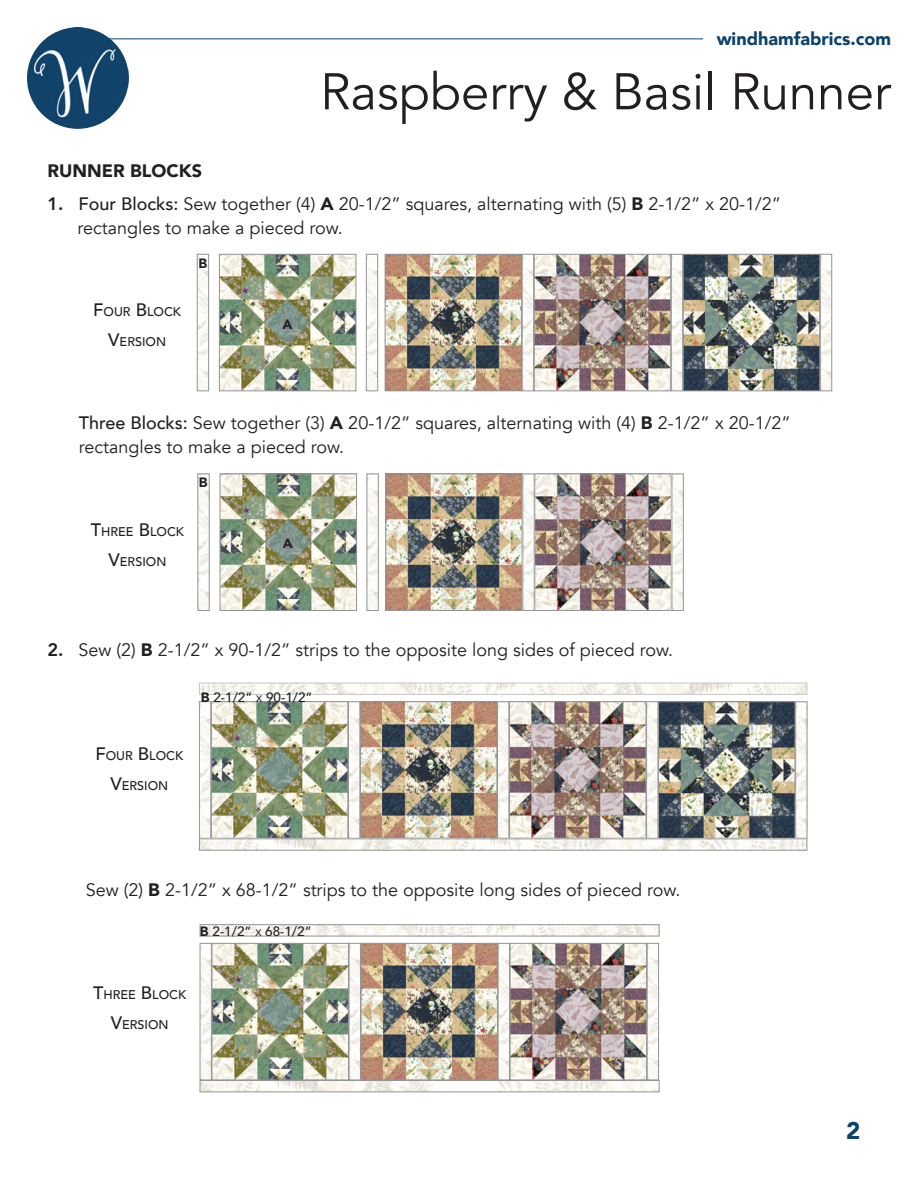
<style>
.page{position:relative;width:918px;height:1188px;background:#fff}
.page>*{position:absolute;margin:0;border:0;box-sizing:border-box;transform-origin:0 0}
.t1{font:51px "Avenir";color:#231f20}
.t2{font:900 24px "Avenir";color:#0d426a}
.t3{font:18px/24px "Avenir";color:#231f20}
.t4{font:900 18px "Avenir";color:#0d426a}
.t5{font:900 18px "Avenir";color:#231f20}
.t6{font:500 13.5px "Avenir";color:#231f20}
.t7{font:900 13.5px "Avenir";color:#231f20}
.t8{font:500 12.6px "Avenir";color:#231f20}
.s1{font-weight:800}
.s2{font-weight:500}
.s3{font-weight:900}
.s4{font-size:18px}
.s5{font-size:9.45px}
</style>
<div class="page">
<img style="left:27px;top:27px;width:102px;height:102px;border-radius:51px">
<hr style="left:109px;top:39px;width:594px;height:1px;background:#0d426a">
<img style="left:221px;top:256px;width:133px;height:133px">
<div style="left:219px;top:254px;width:137px;height:137px;border:1px solid #939598"></div>
<img style="left:387px;top:256px;width:443px;height:133px">
<div style="left:385px;top:254px;width:137px;height:137px;border:1px solid #939598"></div>
<div style="left:534px;top:254px;width:137px;height:137px;border:1px solid #939598"></div>
<div style="left:683px;top:254px;width:137px;height:137px;border:1px solid #939598"></div>
<img style="left:368px;top:257px;width:8px;height:132px">
<div style="left:366px;top:254px;width:12px;height:137px;border:1px solid #939598"></div>
<div style="left:522px;top:254px;width:12px;height:137px;border:1px solid #939598"></div>
<div style="left:671px;top:254px;width:12px;height:137px;border:1px solid #939598"></div>
<img style="left:199px;top:257px;width:8px;height:132px">
<div style="left:197px;top:254px;width:12px;height:137px;border:1px solid #939598"></div>
<div style="left:820px;top:254px;width:12px;height:137px;border:1px solid #939598"></div>
<div style="left:281px;top:314px;width:14px;height:17px;border:2px solid #939598"></div>
<img style="left:222px;top:476px;width:133px;height:133px">
<div style="left:220px;top:474px;width:137px;height:137px;border:1px solid #939598"></div>
<img style="left:387px;top:476px;width:295px;height:133px">
<div style="left:385px;top:474px;width:138px;height:137px;border:1px solid #939598"></div>
<div style="left:535px;top:474px;width:137px;height:137px;border:1px solid #939598"></div>
<img style="left:369px;top:477px;width:8px;height:132px">
<div style="left:367px;top:474px;width:12px;height:137px;border:1px solid #939598"></div>
<div style="left:523px;top:474px;width:12px;height:137px;border:1px solid #939598"></div>
<div style="left:672px;top:474px;width:12px;height:137px;border:1px solid #939598"></div>
<img style="left:200px;top:477px;width:8px;height:132px">
<div style="left:198px;top:474px;width:12px;height:137px;border:1px solid #939598"></div>
<div style="left:281px;top:533px;width:14px;height:18px;border:2px solid #939598"></div>
<img style="left:201px;top:703px;width:604px;height:146px">
<div style="left:211px;top:701px;width:137px;height:138px;border:1px solid #939598"></div>
<div style="left:360px;top:701px;width:137px;height:138px;border:1px solid #939598"></div>
<div style="left:509px;top:701px;width:137px;height:138px;border:1px solid #939598"></div>
<div style="left:658px;top:701px;width:137px;height:138px;border:1px solid #939598"></div>
<div style="left:348px;top:701px;width:12px;height:138px;border:1px solid #939598"></div>
<div style="left:497px;top:701px;width:12px;height:138px;border:1px solid #939598"></div>
<div style="left:646px;top:701px;width:12px;height:138px;border:1px solid #939598"></div>
<div style="left:199px;top:701px;width:12px;height:138px;border:1px solid #939598"></div>
<div style="left:795px;top:701px;width:12px;height:138px;border:1px solid #939598"></div>
<div style="left:199px;top:839px;width:310px;height:12px;border:1px solid #939598"></div>
<div style="left:508px;top:839px;width:299px;height:12px;border:1px solid #939598"></div>
<img style="left:201px;top:685px;width:604px;height:8px">
<div style="left:498px;top:683px;width:309px;height:12px;border:1px solid #c7c8ca"></div>
<div style="left:199px;top:683px;width:299px;height:12px;border:1px solid #c7c8ca"></div>
<img style="left:202px;top:945px;width:294px;height:133px">
<div style="left:212px;top:943px;width:137px;height:137px;border:1px solid #939598"></div>
<div style="left:361px;top:943px;width:137px;height:137px;border:1px solid #939598"></div>
<img style="left:498px;top:945px;width:159px;height:145px">
<div style="left:510px;top:943px;width:137px;height:137px;border:1px solid #939598"></div>
<div style="left:349px;top:943px;width:12px;height:137px;border:1px solid #939598"></div>
<div style="left:498px;top:943px;width:12px;height:137px;border:1px solid #939598"></div>
<div style="left:647px;top:943px;width:12px;height:137px;border:1px solid #939598"></div>
<div style="left:200px;top:943px;width:12px;height:137px;border:1px solid #939598"></div>
<img style="left:202px;top:1082px;width:230px;height:8px">
<div style="left:200px;top:1080px;width:234px;height:12px;border:1px solid #939598"></div>
<div style="left:433px;top:1080px;width:226px;height:12px;border:1px solid #939598"></div>
<img style="left:202px;top:926px;width:455px;height:8px">
<div style="left:498px;top:924px;width:161px;height:12px;border:1px solid #939598"></div>
<div style="left:200px;top:924px;width:299px;height:12px;border:1px solid #939598"></div>
<p class="t4" style="left:717px;top:23px;width:176px">windhamfabrics.com</p>
<h1 class="t1" style="left:320px;top:61px;width:572px">Raspberry &amp; Basil Runner</h1>
<p class="t5" style="left:47px;top:155px;width:156px">RUNNER BLOCKS</p>
<p class="t3" style="left:77px;top:192px;width:705px;text-indent:-30px"><span class="s1">1.</span> <span class="s2">Four Blocks:</span> Sew together (4) <span class="s3">A</span> 20-1/2” squares, alternating with (5) <span class="s3">B</span> 2-1/2” x 20-1/2” rectangles to make a pieced row.</p>
<p class="t8" style="left:93px;top:301px;width:89px"><span class="s4">F</span>OUR <span class="s4">B</span>LOCK</p>
<p class="t8" style="left:108px;top:331px;width:59px"><span class="s4">V</span>ERSION</p>
<p class="t7" style="left:198px;top:251px;width:10px">B</p>
<p class="t7" style="left:282px;top:313px;width:12px">A</p>
<p class="t3" style="left:79px;top:412px;width:713px"><span class="s2">Three Blocks:</span> Sew together (3) <span class="s3">A</span> 20-1/2” squares, alternating with (4) <span class="s3">B</span> 2-1/2” x 20-1/2” rectangles to make a pieced row.</p>
<p class="t8" style="left:91px;top:521px;width:95px"><span class="s4">T</span>HREE <span class="s4">B</span>LOCK</p>
<p class="t8" style="left:109px;top:551px;width:59px"><span class="s4">V</span>ERSION</p>
<p class="t7" style="left:199px;top:471px;width:10px">B</p>
<p class="t7" style="left:283px;top:532px;width:12px">A</p>
<p class="t3" style="left:47px;top:638px;width:627px"><span class="s1">2.</span> Sew (2) <span class="s3">B</span> 2-1/2” x 90-1/2” strips to the opposite long sides of pieced row.</p>
<p class="t8" style="left:95px;top:744px;width:89px"><span class="s4">F</span>OUR <span class="s4">B</span>LOCK</p>
<p class="t8" style="left:110px;top:774px;width:59px"><span class="s4">V</span>ERSION</p>
<p class="t6" style="left:201px;top:685px;width:113px"><span class="s3">B</span> 2-1/2” <span class="s5">X</span> 90-1/2”</p>
<p class="t3" style="left:86px;top:878px;width:596px">Sew (2) <span class="s3">B</span> 2-1/2” x 68-1/2” strips to the opposite long sides of pieced row.</p>
<p class="t6" style="left:200px;top:920px;width:113px"><span class="s3">B</span> 2-1/2” <span class="s5">X</span> 68-1/2”</p>
<p class="t8" style="left:93px;top:983px;width:95px"><span class="s4">T</span>HREE <span class="s4">B</span>LOCK</p>
<p class="t8" style="left:111px;top:1013px;width:59px"><span class="s4">V</span>ERSION</p>
<h2 class="t2" style="left:846px;top:1110px;width:16px">2</h2>
</div>
